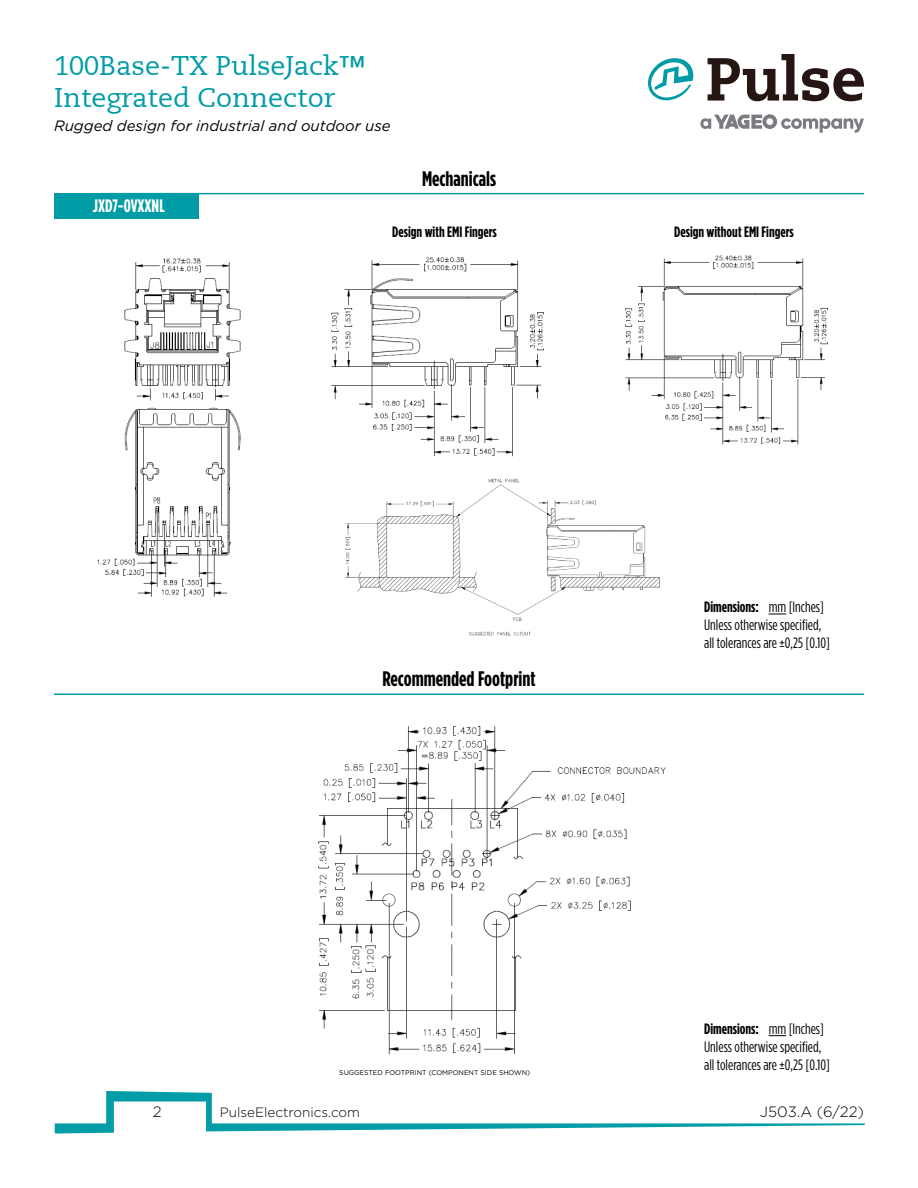
<style>
.page{position:relative;width:918px;height:1188px;background:#fff}
.page>*{position:absolute;margin:0;border:0;box-sizing:border-box;transform-origin:0 0}
.t1{font:27px/32.4px "Caecilia LT";color:#009ca6}
.t2{font:700 21px "Gotham Condensed";color:#000}
.t3{font:700 18px "Gotham Condensed";color:#fff}
.t4{font:15px/18px "Gotham Condensed";color:#000}
.t5{font:700 15px "Gotham Condensed";color:#000}
.t6{font:italic 15px "Gotham";color:#000}
.t7{font:300 15px "Gotham";color:#000}
.t8{font:300 13.5px "Gotham";color:#000}
.t9{font:6.9px "Gotham Rounded";color:#010101}
.s1{font-weight:700}
</style>
<div class="page">
<svg style="left:700px;top:114px;width:164px;height:19px"></svg>
<svg style="left:708px;top:54px;width:156px;height:47px"></svg>
<svg style="left:648px;top:58px;width:45px;height:43px"></svg>
<svg style="left:55px;top:1091px;width:810px;height:43px"></svg>
<div style="left:54px;top:193px;width:145px;height:25px;background:#009ca6"></div>
<hr style="left:101px;top:193px;width:763px;height:1px;background:#009ca6">
<hr style="left:54px;top:694px;width:810px;height:1px;background:#009ca6">
<img style="left:97px;top:257px;width:447px;height:340px">
<img style="left:625px;top:255px;width:203px;height:190px">
<img style="left:338px;top:472px;width:322px;height:164px">
<svg style="left:769px;top:614px;width:17px;height:1px"></svg>
<svg style="left:769px;top:1035px;width:17px;height:1px"></svg>
<img style="left:318px;top:726px;width:348px;height:329px">
<h1 class="t1" style="left:54px;top:50px;width:313px">100Base-TX PulseJack™<br>Integrated Connector</h1>
<p class="t6" style="left:54px;top:116px;width:338px">Rugged design for industrial and outdoor use</p>
<p class="t3" style="left:93px;top:195px;width:73px">JXD7-0VXXNL</p>
<h2 class="t2" style="left:422px;top:166px;width:75px">Mechanicals</h2>
<p class="t5" style="left:392px;top:223px;width:106px">Design with EMI Fingers</p>
<p class="t5" style="left:674px;top:223px;width:121px">Design without EMI Fingers</p>
<h2 class="t2" style="left:382px;top:667px;width:155px">Recommended Footprint</h2>
<p class="t9" style="left:339px;top:1068px;width:192px">SUGGESTED FOOTPRINT (COMPONENT SIDE SHOWN)</p>
<p class="t4" style="left:704px;top:598px;width:127px"><span class="s1">Dimensions:</span> mm [Inches]<br>Unless otherwise specified, all tolerances are ±0,25 [0.10]</p>
<p class="t4" style="left:704px;top:1019px;width:127px"><span class="s1">Dimensions:</span> mm [Inches]<br>Unless otherwise specified, all tolerances are ±0,25 [0.10]</p>
<p class="t7" style="left:153px;top:1103px;width:10px">2</p>
<p class="t8" style="left:220px;top:1104px;width:142px">PulseElectronics.com</p>
<p class="t7" style="left:760px;top:1103px;width:106px">J503.A (6/22)</p>
</div>
